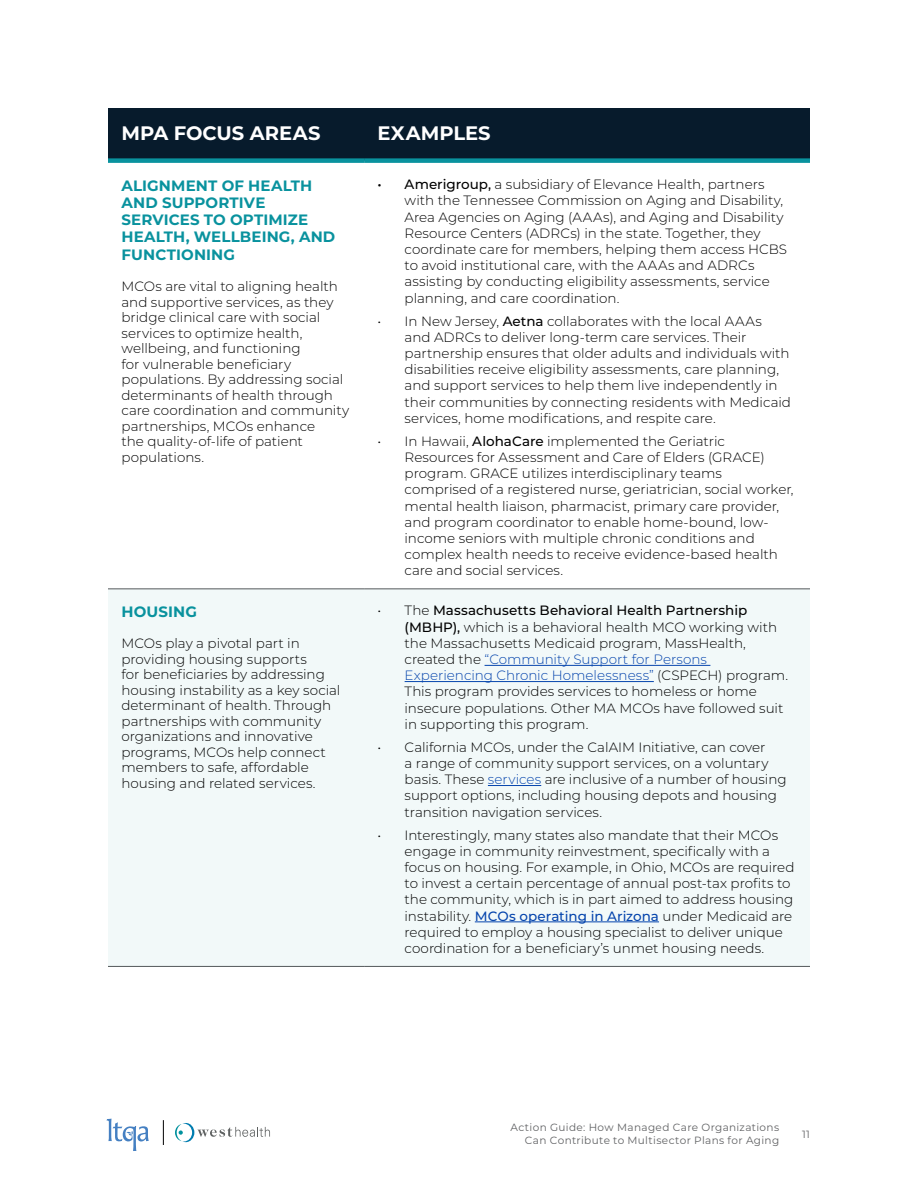
<style>
.page{position:relative;width:918px;height:1188px;background:#fff}
.page>*{position:absolute;margin:0;border:0;box-sizing:border-box;transform-origin:0 0}
.t1{font:700 19.5px "Montserrat";color:#fff}
.t2{font:700 15px/17.2px "Montserrat";letter-spacing:.01em;color:#09929e}
.t3{font:300 13.5px/16.2px "Montserrat";color:#000}
.t4{font:10.5px/12.6px "Montserrat";letter-spacing:.035em;color:#616264;text-align:right}
.s1{font-weight:500}
.s2{color:#0645ad}
.s3{font-weight:500;color:#0645ad}
</style>
<div class="page">
<svg style="left:175px;top:1123px;width:95px;height:19px"></svg>
<svg style="left:163px;top:1120px;width:1px;height:25px"></svg>
<svg style="left:107px;top:1119px;width:42px;height:32px"></svg>
<div style="left:108px;top:108px;width:702px;height:50px;background:#071b2c"></div>
<div style="left:108px;top:590px;width:702px;height:376px;background:#f2f9f9"></div>
<div style="left:108px;top:158px;width:256px;height:5px;background:#09929e"></div>
<div style="left:364px;top:158px;width:446px;height:5px;background:#09929e"></div>
<hr style="left:108px;top:589px;width:256px;height:1px;background:#53585b">
<hr style="left:364px;top:589px;width:446px;height:1px;background:#53585b">
<hr style="left:108px;top:966px;width:256px;height:1px;background:#53585b">
<hr style="left:364px;top:966px;width:446px;height:1px;background:#53585b">
<hr style="left:485px;top:665px;width:225px;height:1px;background:#0645ad">
<hr style="left:405px;top:681px;width:249px;height:1px;background:#0645ad">
<hr style="left:488px;top:785px;width:53px;height:1px;background:#0645ad">
<hr style="left:475px;top:922px;width:184px;height:1px;background:#0645ad">
<h1 class="t1" style="left:122px;top:119px;width:201px">MPA FOCUS AREAS</h1>
<h1 class="t1" style="left:378px;top:119px;width:115px">EXAMPLES</h1>
<p class="t2" style="left:122px;top:176px;width:215px">ALIGNMENT OF HEALTH<br>AND SUPPORTIVE<br>SERVICES TO OPTIMIZE<br>HEALTH, WELLBEING, AND<br>FUNCTIONING</p>
<p class="t3" style="left:122px;top:278px;width:229px;line-height:15.5px">MCOs are vital to aligning health and supportive services, as they bridge clinical care with social services to optimize health, wellbeing, and functioning<br>for vulnerable beneficiary populations. By addressing social determinants of health through care coordination and community partnerships, MCOs enhance<br>the quality-of-life of patient populations.</p>
<p class="t3" style="left:405px;top:176px;width:384px;text-indent:-27px"><span class="s1">• Amerigroup,</span> a subsidiary of Elevance Health, partners with the Tennessee Commission on Aging and Disability, Area Agencies on Aging (AAAs), and Aging and Disability Resource Centers (ADRCs) in the state. Together, they coordinate care for members, helping them access HCBS to avoid institutional care, with the AAAs and ADRCs assisting by conducting eligibility assessments, service planning, and care coordination.</p>
<p class="t3" style="left:405px;top:312px;width:388px;text-indent:-27px">• In New Jersey, <span class="s1">Aetna</span> collaborates with the local AAAs and ADRCs to deliver long-term care services. Their partnership ensures that older adults and individuals with disabilities receive eligibility assessments, care planning, and support services to help them live independently in their communities by connecting residents with Medicaid services, home modifications, and respite care.</p>
<p class="t3" style="left:405px;top:432px;width:390px;text-indent:-27px">• In Hawaii, <span class="s1">AlohaCare</span> implemented the Geriatric Resources for Assessment and Care of Elders (GRACE) program. GRACE utilizes interdisciplinary teams comprised of a registered nurse, geriatrician, social worker, mental health liaison, pharmacist, primary care provider, and program coordinator to enable home-bound, low&shy;income seniors with multiple chronic conditions and complex health needs to receive evidence-based health care and social services.</p>
<p class="t2" style="left:122px;top:602px;width:77px">HOUSING</p>
<p class="t3" style="left:122px;top:635px;width:221px;line-height:15.5px">MCOs play a pivotal part in providing housing supports<br>for beneficiaries by addressing housing instability as a key social determinant of health. Through partnerships with community organizations and innovative programs, MCOs help connect members to safe, affordable housing and related services.</p>
<p class="t3" style="left:405px;top:602px;width:385px;text-indent:-27px">• The <span class="s1">Massachusetts Behavioral Health Partnership (MBHP),</span> which is a behavioral health MCO working with the Massachusetts Medicaid program, MassHealth, created the <span class="s2">“Community Support for Persons Experiencing Chronic Homelessness”</span> (CSPECH) program.<br>This program provides services to homeless or home insecure populations. Other MA MCOs have followed suit in supporting this program.</p>
<p class="t3" style="left:405px;top:738px;width:384px;text-indent:-27px">• California MCOs, under the CalAIM Initiative, can cover<br>a range of community support services, on a voluntary basis. These <span class="s2">services</span> are inclusive of a number of housing support options, including housing depots and housing transition navigation services.</p>
<p class="t3" style="left:405px;top:826px;width:391px;text-indent:-27px">• Interestingly, many states also mandate that their MCOs engage in community reinvestment, specifically with a focus on housing. For example, in Ohio, MCOs are required to invest a certain percentage of annual post-tax profits to the community, which is in part aimed to address housing instability. <span class="s3">MCOs operating in Arizona</span> under Medicaid are required to employ a housing specialist to deliver unique coordination for a beneficiary’s unmet housing needs.</p>
<p class="t4" style="left:511px;top:1121px;width:270px">Action Guide: How Managed Care Organizations<br>Can Contribute to Multisector Plans for Aging</p>
<p class="t4" style="left:802px;top:1127px;width:9px">11</p>
</div>
